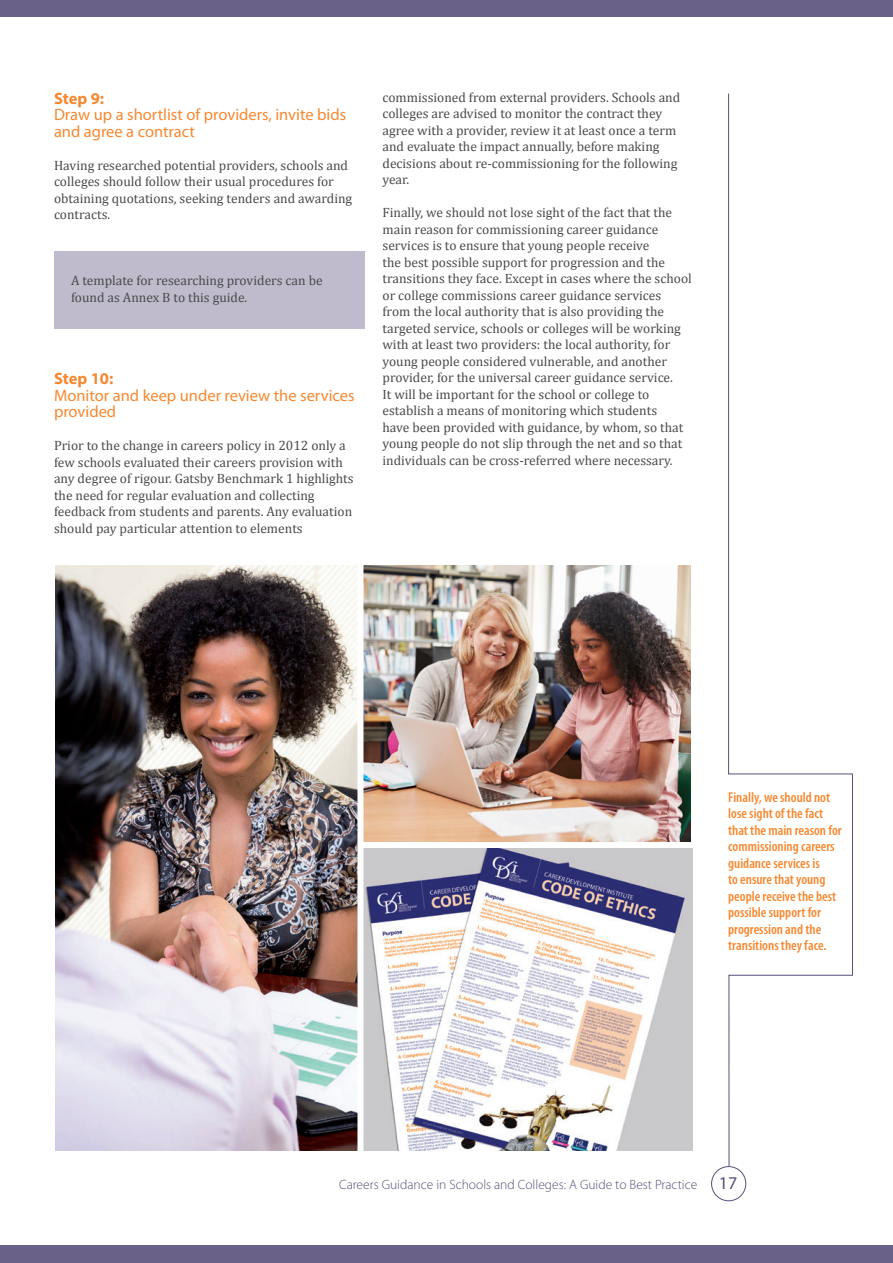
<style>
.page{position:relative;width:893px;height:1263px;background:#fff}
.page>*{position:absolute;margin:0;border:0;box-sizing:border-box;transform-origin:0 0}
.t1{font:18px "Myriad Pro";color:#564f7a}
.t2{font:16.5px/16.5px "Myriad Pro";color:#f58932}
.t3{font:700 16.5px "Myriad Pro";letter-spacing:-.005em;color:#f58932}
.t4{font:600 condensed 14.25px/16.5px "Myriad Pro";color:#f58932}
.t5{font:13.5px/16.5px "Cambria";color:#494a4b}
.t6{font:300 13.5px "Myriad Pro";color:#564f7a}
</style>
<div class="page">
<div style="left:55px;top:251px;width:310px;height:78px;background:#bfbbcd"></div>
<svg style="left:728px;top:93px;width:125px;height:1074px"></svg>
<div style="left:711px;top:1166px;width:35px;height:35px;border:1px solid #564f7a;border-radius:50%"></div>
<div style="left:0;top:0;width:893px;height:16px;background:#696188"></div>
<div style="left:0;top:1245px;width:893px;height:18px;background:#696188"></div>
<img style="left:55px;top:566px;width:302px;height:584px">
<img style="left:363px;top:566px;width:327px;height:276px">
<img style="left:363px;top:848px;width:330px;height:302px">
<p class="t3" style="left:54px;top:89px;width:52px">Step 9:</p>
<p class="t2" style="left:54px;top:107px;width:294px">Draw up a shortlist of providers, invite bids and agree a contract</p>
<p class="t5" style="left:54px;top:157px;width:300px">Having researched potential providers, schools and colleges should follow their usual procedures for obtaining quotations, seeking tenders and awarding contracts.</p>
<p class="t5" style="left:71px;top:272px;width:253px">A template for researching providers can be found as Annex B to this guide.</p>
<p class="t3" style="left:54px;top:369px;width:61px">Step 10:</p>
<p class="t2" style="left:54px;top:387px;width:302px">Monitor and keep under review the services provided</p>
<p class="t5" style="left:54px;top:437px;width:301px">Prior to the change in careers policy in 2012 only a few schools evaluated their careers provision with any degree of rigour. Gatsby Benchmark 1 highlights the need for regular evaluation and collecting feedback from students and parents. Any evaluation should pay particular attention to elements</p>
<p class="t5" style="left:382px;top:89px;width:299px">commissioned from external providers. Schools and colleges are advised to monitor the contract they agree with a provider, review it at least once a term and evaluate the impact annually, before making decisions about re-commissioning for the following year.</p>
<p class="t5" style="left:382px;top:204px;width:311px">Finally, we should not lose sight of the fact that the main reason for commissioning career guidance services is to ensure that young people receive<br>the best possible support for progression and the transitions they face. Except in cases where the school or college commissions career guidance services from the local authority that is also providing the targeted service, schools or colleges will be working with at least two providers: the local authority, for young people considered vulnerable, and another provider, for the universal career guidance service.<br>It will be important for the school or college to establish a means of monitoring which students<br>have been provided with guidance, by whom, so that young people do not slip through the net and so that individuals can be cross-referred where necessary.</p>
<p class="t4" style="left:728px;top:789px;width:115px">Finally, we should not lose sight of the fact that the main reason for commissioning careers guidance services is<br>to ensure that young people receive the best possible support for progression and the transitions they face.</p>
<p class="t6" style="left:339px;top:1177px;width:360px">Careers Guidance in Schools and Colleges: A Guide to Best Practice</p>
<h1 class="t1" style="left:719px;top:1173px;width:20px">17</h1>
</div>
